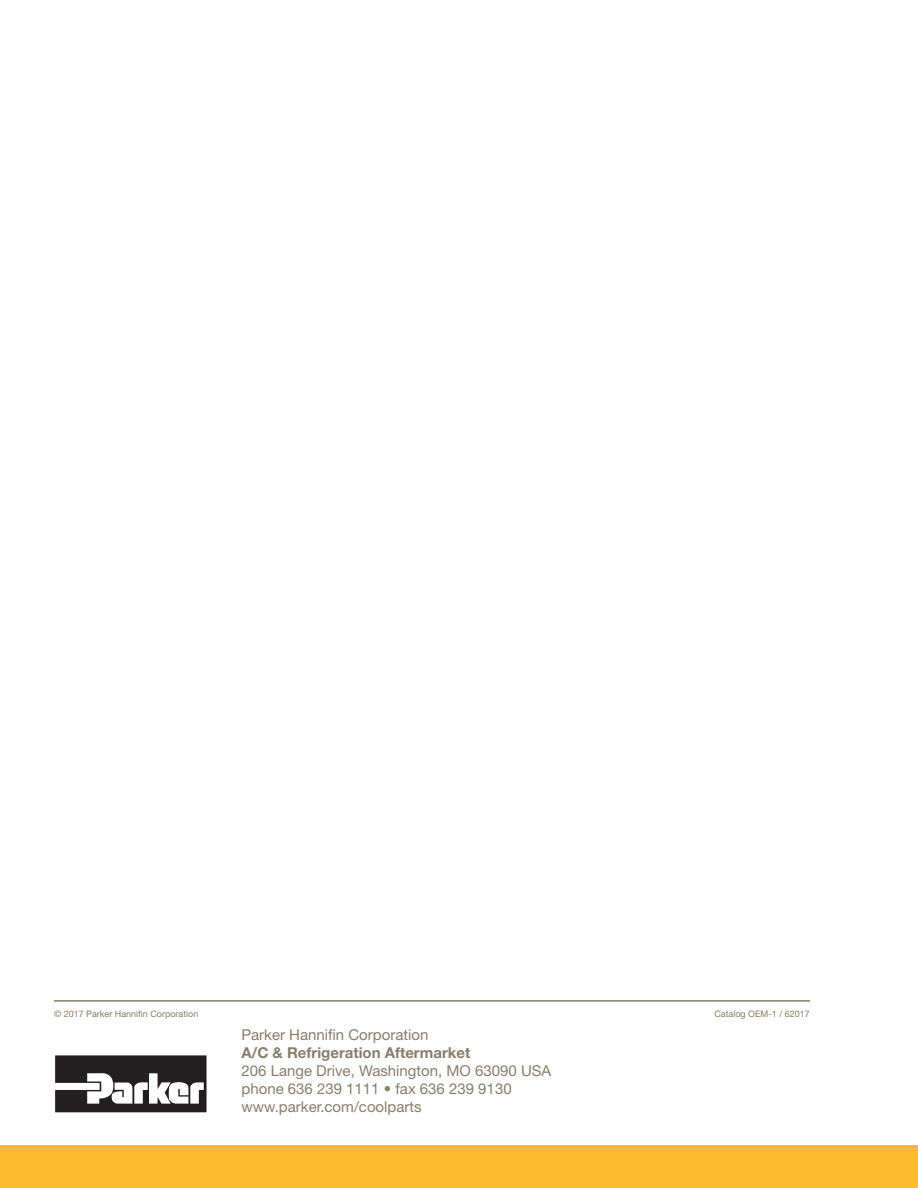
<style>
.page{position:relative;width:918px;height:1188px;background:#fff}
.page>*{position:absolute;margin:0;border:0;box-sizing:border-box;transform-origin:0 0}
.t1{font:15px/18px "Helvetica Neue LT Std";color:#887d6c}
.t2{font:700 15px "Helvetica Neue LT Std";color:#887d6c}
.t3{font:9px "Helvetica Neue LT Std";color:#887d6c}
</style>
<div class="page">
<div style="left:0;top:1146px;width:918px;height:42px;background:#fdbb2e"></div>
<svg style="left:55px;top:1055px;width:152px;height:57px"></svg>
<hr style="left:54px;top:1000px;width:756px;height:2px;background:#887d6c">
<p class="t3" style="left:54px;top:1008px;width:146px">© 2017 Parker Hannifin Corporation</p>
<p class="t3" style="left:714px;top:1008px;width:97px">Catalog OEM-1 / 62017</p>
<p class="t1" style="left:242px;top:1026px;width:188px">Parker Hannifin Corporation</p>
<p class="t2" style="left:242px;top:1044px;width:230px">A/C &amp; Refrigeration Aftermarket</p>
<p class="t1" style="left:242px;top:1062px;width:311px">206 Lange Drive, Washington, MO 63090 USA phone 636 239 1111 • fax 636 239 9130 www.parker.com/coolparts</p>
</div>
